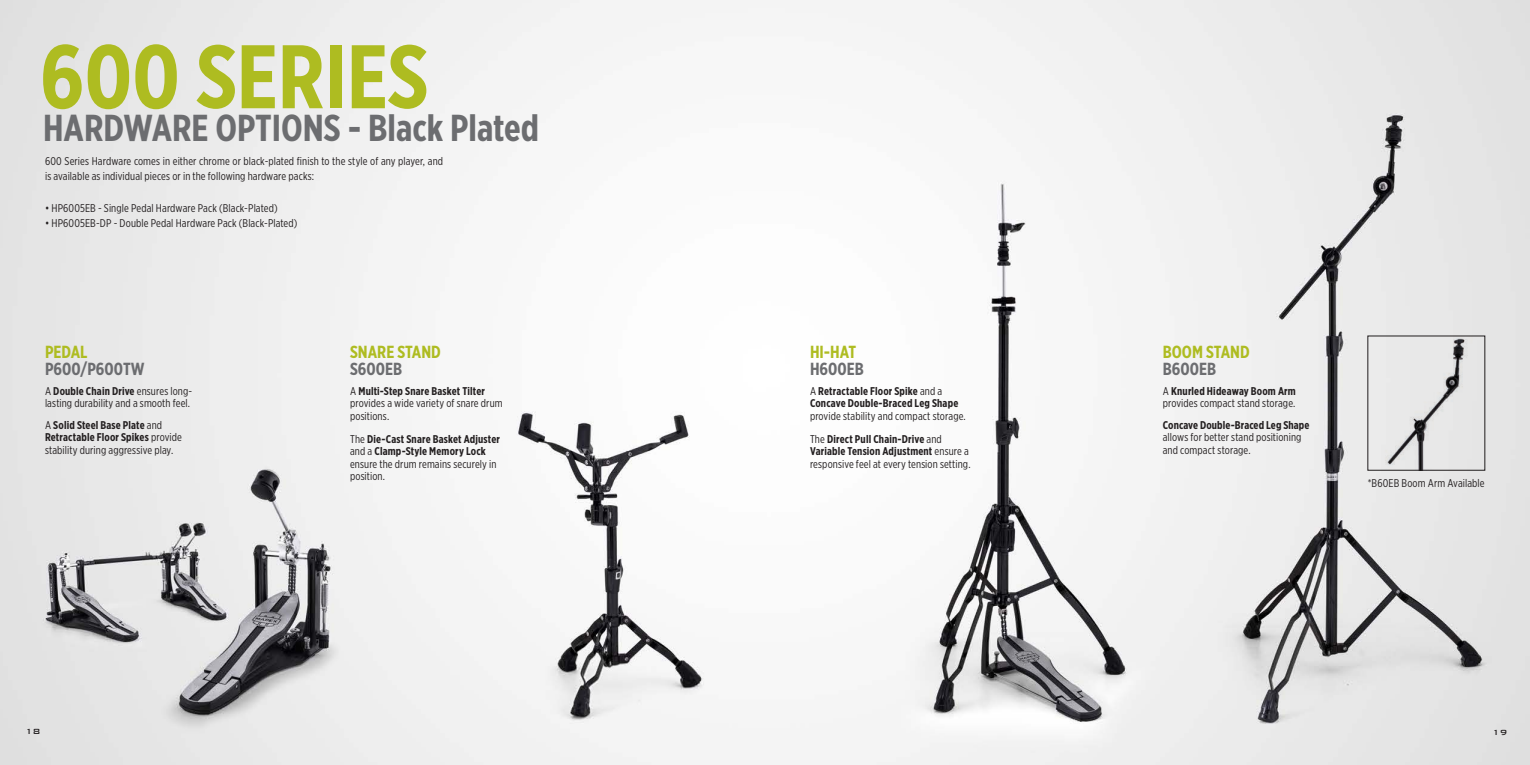
<style>
.page{position:relative;width:1530px;height:765px;background:#fff}
.page>*{position:absolute;margin:0;border:0;box-sizing:border-box;transform-origin:0 0}
.t1{font:700 90px "Gotham X Narrow";color:#aebc21}
.t2{font:700 37.5px "Gotham X Narrow";color:#6c6d70}
.t3{font:700 17.5px "Gotham X Narrow";color:#aebc21}
.t4{font:700 17.5px "Gotham X Narrow";color:#6c6d70}
.t5{font:11.25px/12.5px "Gotham X Narrow";letter-spacing:.01em;color:#231f20}
.t6{font:700 11.25px/12.5px "Gotham X Narrow";letter-spacing:.015em;color:#231f20}
.t7{font:500 10px "Bank Gothic BT";color:#231f20}
.s1{font-weight:700}
.s2{font-weight:400}
</style>
<div class="page">
<img style="left:0;top:0;width:1530px;height:765px">
<img style="left:1370px;top:338px;width:113px;height:130px">
<p class="t1" style="left:40px;top:21px;width:390px">600 SERIES</p>
<p class="t2" style="left:43px;top:104px;width:497px">HARDWARE OPTIONS - Black Plated</p>
<p class="t5" style="left:45px;top:153px;width:400px;line-height:15.6px">600 Series Hardware comes in either chrome or black-plated finish to the style of any player, and is available as individual pieces or in the following hardware packs:</p>
<p class="t5" style="left:45px;top:201px;width:234px">• HP6005EB - Single Pedal Hardware Pack (Black-Plated)</p>
<p class="t5" style="left:45px;top:217px;width:254px">• HP6005EB-DP - Double Pedal Hardware Pack (Black-Plated)</p>
<p class="t3" style="left:45px;top:341px;width:44px">PEDAL</p>
<p class="t4" style="left:45px;top:358px;width:101px">P600/P600TW</p>
<p class="t5" style="left:45px;top:384px;width:149px">A <span class="s1">Double Chain Drive</span> ensures long&shy;lasting durability and a smooth feel.</p>
<p class="t5" style="left:45px;top:419px;width:138px">A <span class="s1">Solid Steel Base Plate</span> and<br><span class="s1">Retractable Floor Spikes</span> provide stability during aggressive play.</p>
<p class="t3" style="left:350px;top:341px;width:92px">SNARE STAND</p>
<p class="t4" style="left:350px;top:358px;width:54px">S600EB</p>
<p class="t5" style="left:350px;top:384px;width:154px">A <span class="s1">Multi-Step Snare Basket Tilter </span>provides a wide variety of snare drum positions.</p>
<p class="t6" style="left:350px;top:432px;width:151px"><span class="s2">The</span> Die-Cast Snare Basket Adjuster <span class="s2">and a</span> Clamp-Style Memory Lock <span class="s2">ensure the drum remains securely in position.</span></p>
<p class="t3" style="left:810px;top:341px;width:48px">HI-HAT</p>
<p class="t4" style="left:810px;top:358px;width:55px">H600EB</p>
<p class="t6" style="left:810px;top:384px;width:157px"><span class="s2">A</span> Retractable Floor Spike <span class="s2">and a<br></span>Concave Double-Braced Leg Shape <span class="s2">provide stability and compact storage.</span></p>
<p class="t5" style="left:810px;top:432px;width:162px">The <span class="s1">Direct Pull Chain-Drive</span> and<br><span class="s1">Variable Tension Adjustment</span> ensure a responsive feel at every tension setting.</p>
<p class="t3" style="left:1163px;top:341px;width:88px">BOOM STAND</p>
<p class="t4" style="left:1163px;top:358px;width:55px">B600EB</p>
<p class="t5" style="left:1163px;top:384px;width:135px">A <span class="s1">Knurled Hideaway Boom Arm </span>provides compact stand storage.</p>
<p class="t5" style="left:1163px;top:419px;width:148px"><span class="s1">Concave Double-Braced Leg Shape </span>allows for better stand positioning and compact storage.</p>
<p class="t5" style="left:1368px;top:477px;width:118px">*B60EB Boom Arm Available</p>
<p class="t7" style="left:25px;top:726px;width:17px">18</p>
<p class="t7" style="left:1492px;top:727px;width:17px">19</p>
</div>
